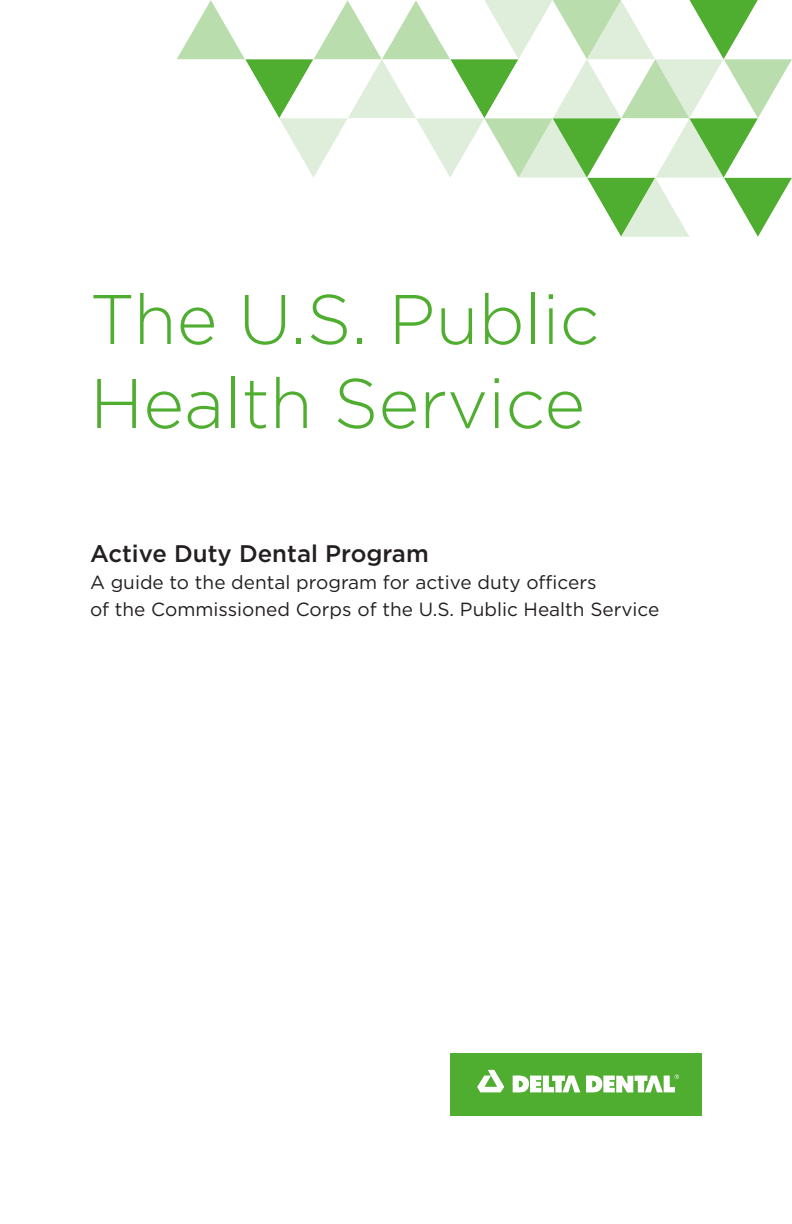
<style>
.page{position:relative;width:792px;height:1224px;background:#fff}
.page>*{position:absolute;margin:0;border:0;box-sizing:border-box;transform-origin:0 0}
.t1{font:300 70px/84px "Gotham";color:#4fad2f}
.t2{font:500 24px "Gotham";color:#231f20}
.t3{font:19px/27px "Gotham";color:#231f20}
</style>
<div class="page">
<svg style="left:177px;top:0;width:615px;height:237px"></svg>
<div style="left:450px;top:1053px;width:252px;height:63px;background:#4fad2f"></div>
<svg style="left:477px;top:1070px;width:27px;height:22px"></svg>
<svg style="left:513px;top:1075px;width:67px;height:18px"></svg>
<svg style="left:586px;top:1075px;width:93px;height:18px"></svg>
<p class="t1" style="left:90px;top:275px;width:511px">The U.S. Public<br>Health Service</p>
<p class="t2" style="left:90px;top:538px;width:340px">Active Duty Dental Program</p>
<p class="t3" style="left:90px;top:569px;width:571px">A guide to the dental program for active duty officers<br>of the Commissioned Corps of the U.S. Public Health Service</p>
</div>
